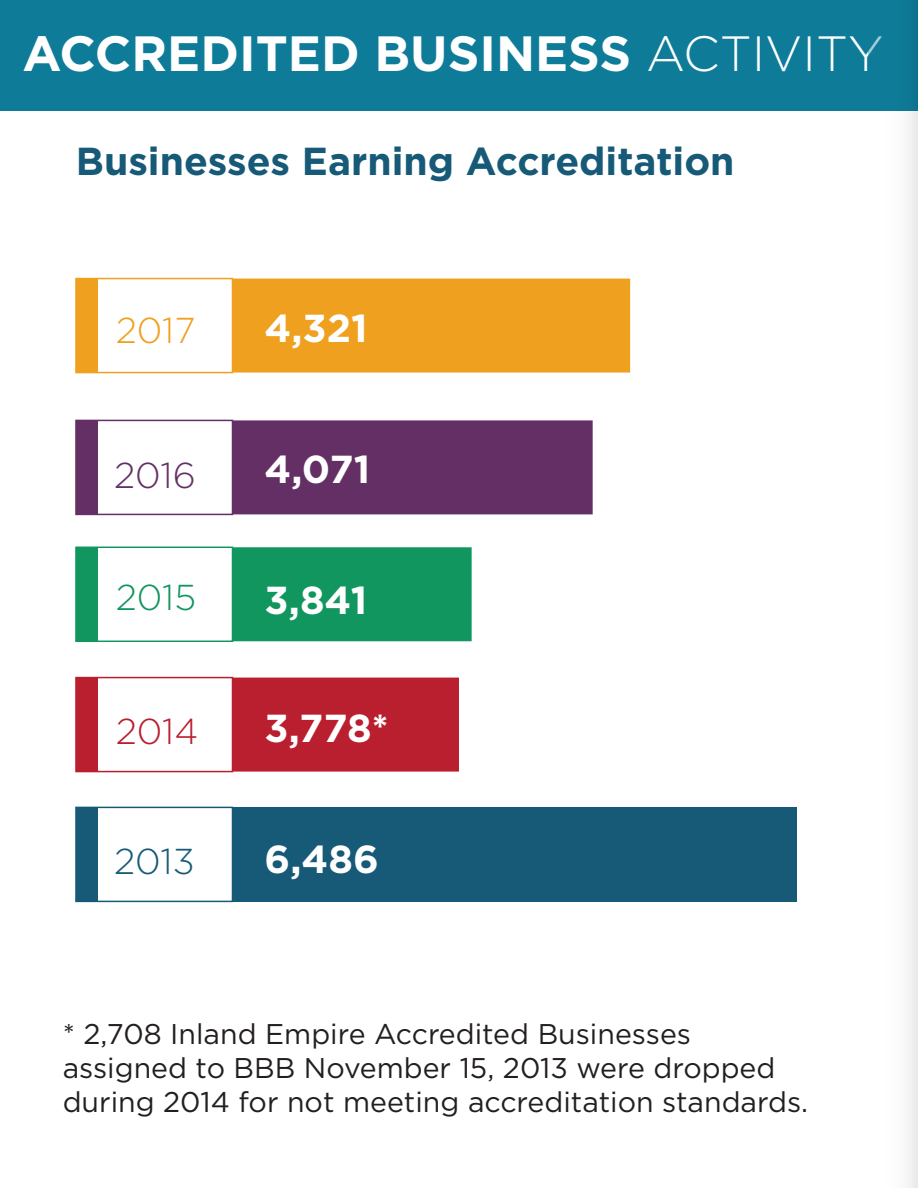
<style>
.page{position:relative;width:918px;height:1188px;background:#fff}
.page>*{position:absolute;margin:0;border:0;box-sizing:border-box;transform-origin:0 0}
.t1{font:700 49.5px "Gotham";color:#fff}
.t2{font:700 39px "Gotham";color:#165a78}
.t3{font:700 39px "Gotham";color:#fff}
.t4{font:300 36px "Gotham";color:#165a78}
.t5{font:300 36px "Gotham";color:#ba1f30}
.t6{font:300 36px "Gotham";color:#12965f}
.t7{font:300 36px "Gotham";color:#642f65}
.t8{font:300 36px "Gotham";color:#efa01f}
.t9{font:28.5px/34.2px "Gotham";color:#231f20}
.s1{font-weight:300}
</style>
<div class="page">
<div style="left:0;top:0;width:918px;height:111px;background:#0e7c99"></div>
<div style="left:232px;top:279px;width:398px;height:94px;background:#efa01f"></div>
<div style="left:232px;top:420px;width:361px;height:94px;background:#642f65"></div>
<div style="left:232px;top:547px;width:240px;height:94px;background:#12965f"></div>
<div style="left:232px;top:678px;width:227px;height:94px;background:#ba1f30"></div>
<div style="left:232px;top:807px;width:565px;height:94px;background:#165a78"></div>
<div style="left:76px;top:279px;width:22px;height:94px;background:#efa01f"></div>
<div style="left:75px;top:278px;width:158px;height:95px;border:2px solid #efa01f"></div>
<div style="left:76px;top:420px;width:22px;height:94px;background:#642f65"></div>
<div style="left:75px;top:420px;width:158px;height:95px;border:2px solid #642f65"></div>
<div style="left:76px;top:547px;width:22px;height:94px;background:#12965f"></div>
<div style="left:75px;top:547px;width:158px;height:95px;border:2px solid #12965f"></div>
<div style="left:76px;top:678px;width:22px;height:94px;background:#ba1f30"></div>
<div style="left:75px;top:677px;width:158px;height:95px;border:2px solid #ba1f30"></div>
<div style="left:76px;top:807px;width:22px;height:94px;background:#165a78"></div>
<div style="left:75px;top:807px;width:158px;height:95px;border:2px solid #165a78"></div>
<p class="t1" style="left:23px;top:25px;width:863px">ACCREDITED BUSINESS <span class="s1">ACTIVITY</span></p>
<p class="t2" style="left:76px;top:139px;width:660px">Businesses Earning Accreditation</p>
<p class="t8" style="left:116px;top:311px;width:81px">2017</p>
<p class="t3" style="left:265px;top:305px;width:104px">4,321</p>
<p class="t7" style="left:114px;top:456px;width:83px">2016</p>
<p class="t3" style="left:265px;top:447px;width:107px">4,071</p>
<p class="t6" style="left:116px;top:578px;width:82px">2015</p>
<p class="t3" style="left:265px;top:578px;width:104px">3,841</p>
<p class="t5" style="left:116px;top:711px;width:84px">2014</p>
<p class="t3" style="left:265px;top:706px;width:125px">3,778*</p>
<p class="t4" style="left:114px;top:842px;width:82px">2013</p>
<p class="t3" style="left:265px;top:836px;width:116px">6,486</p>
<p class="t9" style="left:63px;top:1016px;width:747px">* 2,708 Inland Empire Accredited Businesses assigned to BBB November 15, 2013 were dropped during 2014 for not meeting accreditation standards.</p>
</div>
